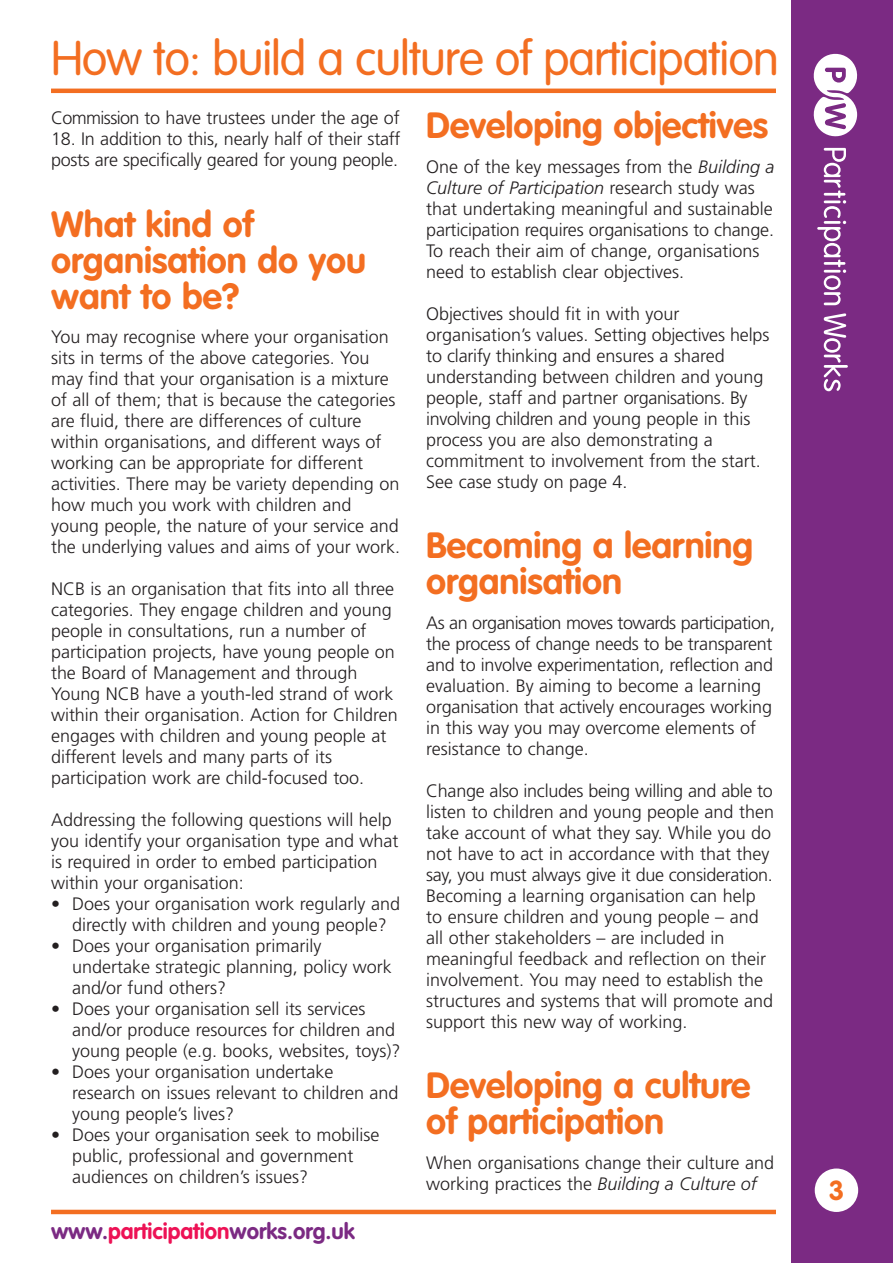
<style>
.page{position:relative;width:893px;height:1263px;background:#fff}
.page>*{position:absolute;margin:0;border:0;box-sizing:border-box;transform-origin:0 0}
.t1{font:300 47.85px "VAG Rounded";letter-spacing:-.02em;color:#f36e21}
.t2{font:700 36px/36px "VAG Rounded";color:#f36e21}
.t3{font:700 27.15px "VAG Rounded";color:#f36e21}
.t4{font:700 22.2px "VAG Rounded";color:#7b2a83}
.t5{font:300 18px/21px "Frutiger";color:#231f20}
.s1{color:#ed1255}
.s2{font-style:italic}
</style>
<div class="page">
<div style="left:792px;top:0;width:101px;height:1263px;background:#7b2a83"></div>
<svg style="left:817px;top:148px;width:29px;height:157px"></svg>
<svg style="left:824px;top:313px;width:24px;height:78px"></svg>
<svg style="left:814px;top:54px;width:44px;height:83px"></svg>
<div style="left:815px;top:1168px;width:43px;height:44px;background:#fff;border-radius:50%"></div>
<hr style="left:51px;top:1210px;width:725px;height:4px;background:#f36e21">
<hr style="left:51px;top:89px;width:725px;height:4px;background:#f36e21">
<h1 class="t1" style="left:51px;top:38px;width:729px">How to: build a culture of participation</h1>
<p class="t5" style="left:51px;top:109px;width:350px">Commission to have trustees under the age of</p>
<p class="t5" style="left:51px;top:130px;width:351px">18. In addition to this, nearly half of their staff posts are specifically geared for young people.</p>
<h2 class="t2" style="left:51px;top:209px;width:316px">What kind of organisation do you want to be?</h2>
<p class="t5" style="left:51px;top:328px;width:351px">You may recognise where your organisation sits in terms of the above categories. You may find that your organisation is a mixture of all of them; that is because the categories are fluid, there are differences of culture within organisations, and different ways of working can be appropriate for different activities. There may be variety depending on how much you work with children and young people, the nature of your service and the underlying values and aims of your work.</p>
<p class="t5" style="left:51px;top:580px;width:348px">NCB is an organisation that fits into all three categories. They engage children and young people in consultations, run a number of participation projects, have young people on the Board of Management and through Young NCB have a youth-led strand of work within their organisation. Action for Children engages with children and young people at different levels and many parts of its participation work are child-focused too.</p>
<p class="t5" style="left:51px;top:811px;width:349px">Addressing the following questions will help you identify your organisation type and what is required in order to embed participation within your organisation:</p>
<p class="t5" style="left:51px;top:895px;width:350px;text-align:center">• Does your organisation work regularly and directly with children and young people?</p>
<p class="t5" style="left:72px;top:937px;width:321px;text-indent:-21px">• Does your organisation primarily undertake strategic planning, policy work and/or fund others?</p>
<p class="t5" style="left:72px;top:1000px;width:330px;text-indent:-21px">• Does your organisation sell its services and/or produce resources for children and young people (e.g. books, websites, toys)?</p>
<p class="t5" style="left:72px;top:1063px;width:328px;text-indent:-21px">• Does your organisation undertake research on issues relevant to children and young people’s lives?</p>
<p class="t5" style="left:72px;top:1126px;width:309px;text-indent:-21px">• Does your organisation seek to mobilise public, professional and government audiences on children’s issues?</p>
<p class="t4" style="left:51px;top:1221px;width:305px">www.<span class="s1">participation</span>works.org.uk</p>
<h2 class="t2" style="left:426px;top:110px;width:343px">Developing objectives</h2>
<p class="t5" style="left:426px;top:157px;width:350px">One of the key messages from the <span class="s2">Building a Culture of Participation</span> research study was that undertaking meaningful and sustainable participation requires organisations to change.<br>To reach their aim of change, organisations need to establish clear objectives.</p>
<p class="t5" style="left:426px;top:304px;width:345px">Objectives should fit in with your organisation’s values. Setting objectives helps to clarify thinking and ensures a shared understanding between children and young people, staff and partner organisations. By involving children and young people in this process you are also demonstrating a commitment to involvement from the start.<br>See case study on page 4.</p>
<h2 class="t2" style="left:426px;top:530px;width:329px">Becoming a learning organisation</h2>
<p class="t5" style="left:426px;top:613px;width:350px">As an organisation moves towards participation, the process of change needs to be transparent and to involve experimentation, reflection and evaluation. By aiming to become a learning organisation that actively encourages working in this way you may overcome elements of resistance to change.</p>
<p class="t5" style="left:426px;top:781px;width:349px">Change also includes being willing and able to listen to children and young people and then take account of what they say. While you do not have to act in accordance with that they say, you must always give it due consideration.<br>Becoming a learning organisation can help to ensure children and young people – and all other stakeholders – are included in meaningful feedback and reflection on their involvement. You may need to establish the structures and systems that will promote and support this new way of working.</p>
<h2 class="t2" style="left:426px;top:1070px;width:326px">Developing a culture of participation</h2>
<p class="t5" style="left:426px;top:1153px;width:349px">When organisations change their culture and working practices the <span class="s2">Building a Culture of</span></p>
<h3 class="t3" style="left:829px;top:1179px;width:17px">3</h3>
</div>
